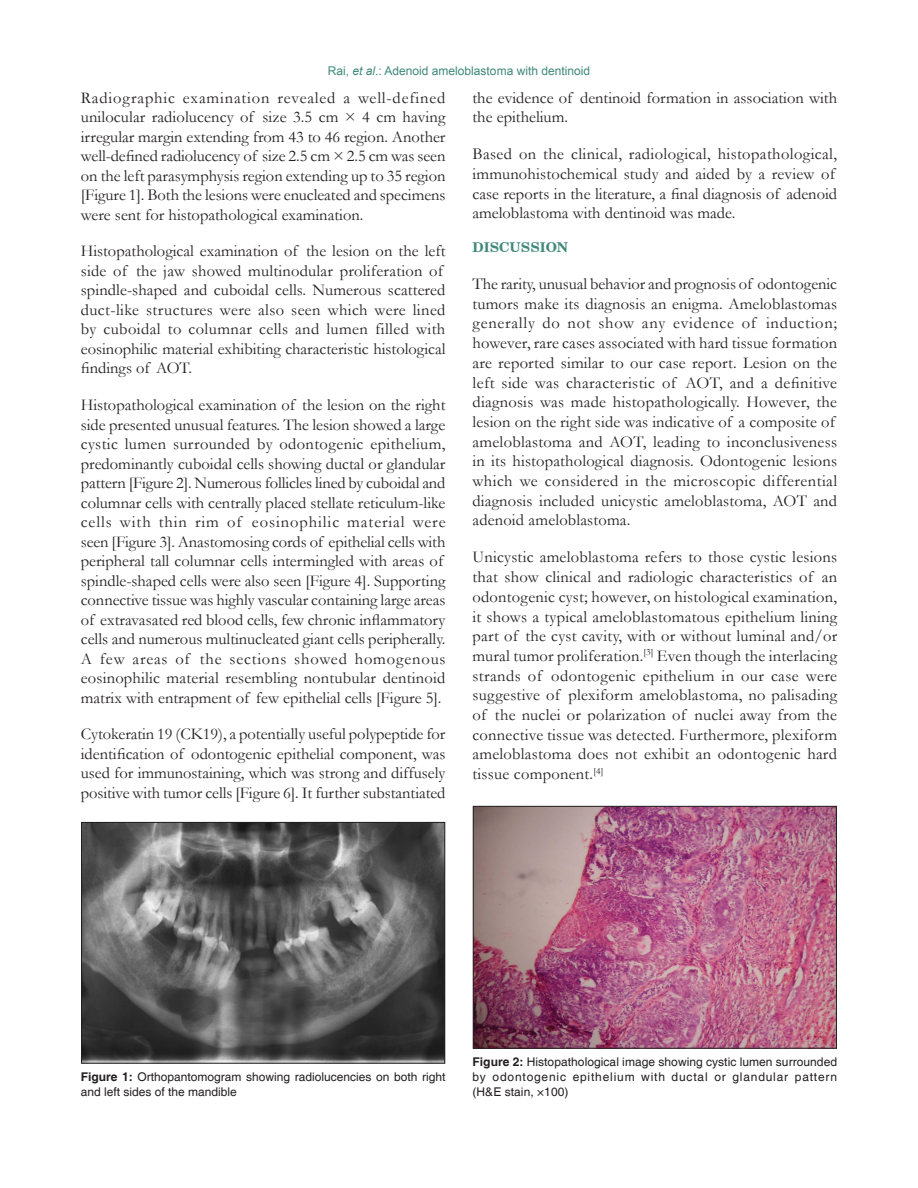
<style>
.page{position:relative;width:918px;height:1188px;background:#fff}
.page>*{position:absolute;margin:0;border:0;box-sizing:border-box;transform-origin:0 0}
.TX{font:16.5px/19.5px "Garamond";color:#231f20}
.t1{font:700 13.5px "Century Schoolbook BT";color:#3f897a}
.FGC{font:12px/15px "Helvetica";color:#231f20}
.t2{font:12px "Arial";color:#3f897a}
.s1{font-style:italic}
.s2{font-weight:700}
</style>
<div class="page">
<img style="left:83px;top:824px;width:360px;height:237px">
<div style="left:81px;top:822px;width:364px;height:241px;border:1px solid #231f20"></div>
<img style="left:475px;top:808px;width:360px;height:238px">
<div style="left:473px;top:806px;width:364px;height:242px;border:1px solid #231f20"></div>
<p class="t2" style="left:328px;top:63px;width:264px">Rai, <span class="s1">et al</span>.: Adenoid ameloblastoma with dentinoid</p>
<p class="TX" style="left:81px;top:87px;width:366px;text-align:justify">Radiographic examination revealed a well‑defined unilocular radiolucency of size 3.5 cm × 4 cm having irregular margin extending from 43 to 46 region. Another well‑defined radiolucency of size 2.5 cm × 2.5 cm was seen on the left parasymphysis region extending up to 35 region [Figure 1]. Both the lesions were enucleated and specimens were sent for histopathological examination.</p>
<p class="TX" style="left:81px;top:241px;width:366px">Histopathological examination of the lesion on the left side of the jaw showed multinodular proliferation of spindle‑shaped and cuboidal cells. Numerous scattered duct‑like structures were also seen which were lined by cuboidal to columnar cells and lumen filled with eosinophilic material exhibiting characteristic histological findings of AOT.</p>
<p class="TX" style="left:81px;top:395px;width:366px">Histopathological examination of the lesion on the right side presented unusual features. The lesion showed a large cystic lumen surrounded by odontogenic epithelium, predominantly cuboidal cells showing ductal or glandular pattern [Figure 2]. Numerous follicles lined by cuboidal and columnar cells with centrally placed stellate reticulum‑like cells with thin rim of eosinophilic material were seen [Figure 3]. Anastomosing cords of epithelial cells with peripheral tall columnar cells intermingled with areas of spindle‑shaped cells were also seen [Figure 4]. Supporting connective tissue was highly vascular containing large areas of extravasated red blood cells, few chronic inflammatory cells and numerous multinucleated giant cells peripherally.<br>A few areas of the sections showed homogenous eosinophilic material resembling nontubular dentinoid matrix with entrapment of few epithelial cells [Figure 5].</p>
<p class="TX" style="left:81px;top:724px;width:366px;text-align:justify">Cytokeratin 19 (CK19), a potentially useful polypeptide for identification of odontogenic epithelial component, was used for immunostaining, which was strong and diffusely positive with tumor cells [Figure 6]. It further substantiated</p>
<p class="TX" style="left:472px;top:87px;width:366px">the evidence of dentinoid formation in association with the epithelium.</p>
<p class="TX" style="left:472px;top:144px;width:366px">Based on the clinical, radiological, histopathological, immunohistochemical study and aided by a review of case reports in the literature, a final diagnosis of adenoid ameloblastoma with dentinoid was made.</p>
<h1 class="t1" style="left:472px;top:239px;width:97px">DISCUSSION</h1>
<p class="TX" style="left:472px;top:274px;width:366px">The rarity, unusual behavior and prognosis of odontogenic tumors make its diagnosis an enigma. Ameloblastomas generally do not show any evidence of induction; however, rare cases associated with hard tissue formation are reported similar to our case report. Lesion on the left side was characteristic of AOT, and a definitive diagnosis was made histopathologically. However, the lesion on the right side was indicative of a composite of ameloblastoma and AOT, leading to inconclusiveness in its histopathological diagnosis. Odontogenic lesions which we considered in the microscopic differential diagnosis included unicystic ameloblastoma, AOT and adenoid ameloblastoma.</p>
<p class="TX" style="left:472px;top:547px;width:366px;text-align:justify">Unicystic ameloblastoma refers to those cystic lesions that show clinical and radiologic characteristics of an odontogenic cyst; however, on histological examination, it shows a typical ameloblastomatous epithelium lining part of the cyst cavity, with or without luminal and/or mural tumor proliferation.<sup>[3]</sup> Even though the interlacing strands of odontogenic epithelium in our case were suggestive of plexiform ameloblastoma, no palisading of the nuclei or polarization of nuclei away from the connective tissue was detected. Furthermore, plexiform ameloblastoma does not exhibit an odontogenic hard tissue component.<sup>[4]</sup></p>
<p class="FGC" style="left:81px;top:1070px;width:366px"><span class="s2">Figure 1:</span> Orthopantomogram showing radiolucencies on both right and left sides of the mandible</p>
<p class="FGC" style="left:472px;top:1055px;width:366px;text-align:justify"><span class="s2">Figure 2:</span> Histopathological image showing cystic lumen surrounded by odontogenic epithelium with ductal or glandular pattern (H&amp;E stain, ×100)</p>
</div>
